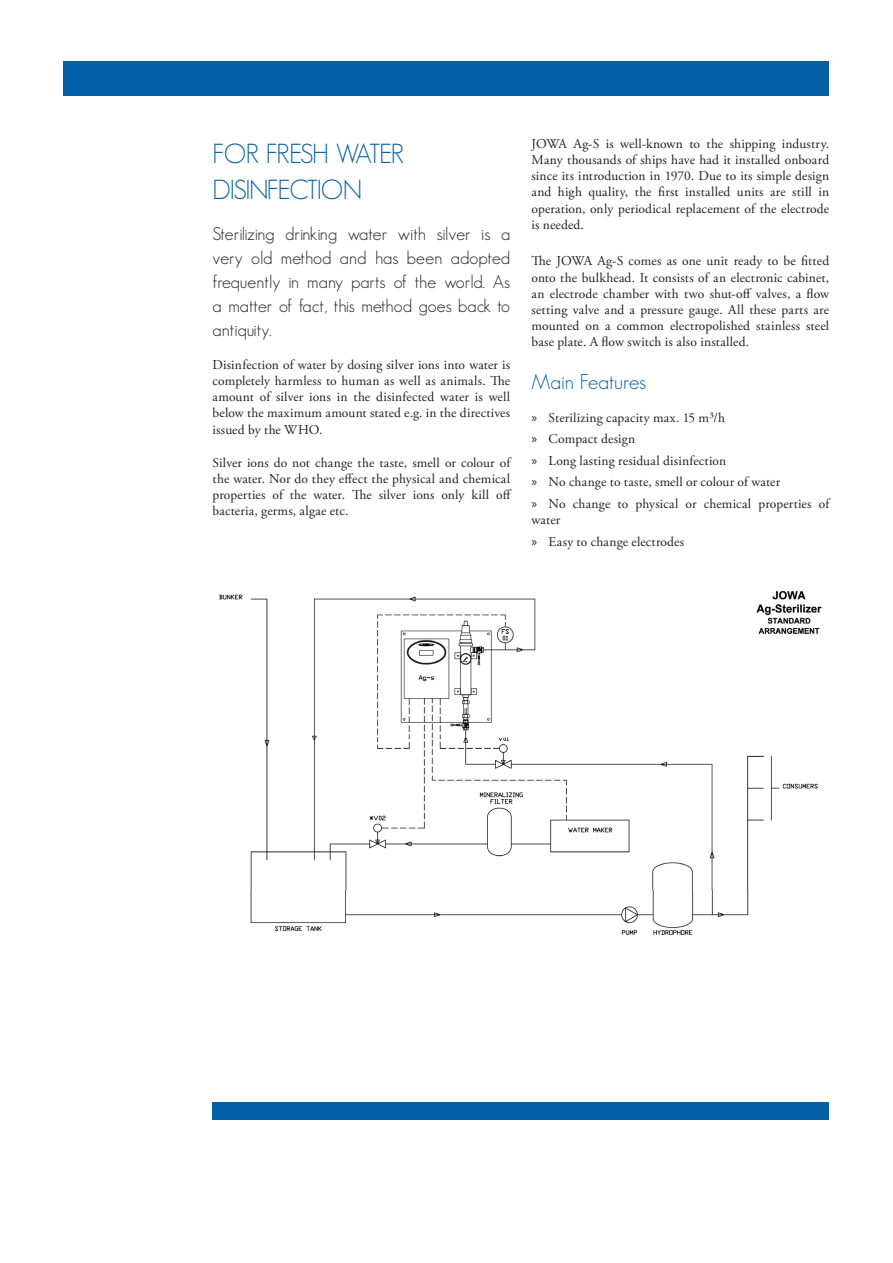
<style>
.page{position:relative;width:893px;height:1263px;background:#fff}
.page>*{position:absolute;margin:0;border:0;box-sizing:border-box;transform-origin:0 0}
.t1{font:300 27px/36px "Geosans";letter-spacing:-.05em;color:#0360a6}
.t2{font:300 21px "Geosans";letter-spacing:-.005em;color:#0360a6}
.t3{font:300 18px/24px "Geosans";color:#231f20;text-align:justify}
.t4{font:13.5px/16.2px "Adobe Garamond Pro";letter-spacing:.01em;color:#231f20;text-align:justify}
.s1{font-family:"Myriad Pro"}
</style>
<div class="page">
<div style="left:64px;top:62px;width:765px;height:34px;background:#0360a6"></div>
<img style="left:219px;top:591px;width:603px;height:344px">
<div style="left:213px;top:1102px;width:616px;height:17px;background:#0360a6"></div>
<h1 class="t1" style="left:213px;top:135px;width:193px">FOR FRESH WATER<br>DISINFECTION</h1>
<h3 class="t3" style="left:213px;top:221px;width:299px">Sterilizing drinking water with silver is a very old method and has been adopted frequently in many parts of the world. As a matter of fact, this method goes back to antiquity.</h3>
<p class="t4" style="left:213px;top:357px;width:299px">Disinfection of water by dosing silver ions into water is completely harmless to human as well as animals.</p>
<p class="t4" style="left:213px;top:373px;width:299px;text-indent:292px">e amount of silver ions in the disinfected water is well below the maximum amount stated e.g. in the directives issued by the WHO.</p>
<p class="t4" style="left:213px;top:455px;width:299px">Silver ions do not change the taste, smell or colour of the water. Nor do they effect the physical and chemical properties of the water.</p>
<p class="t4" style="left:366px;top:487px;width:147px">e silver ions only kill off</p>
<p class="t4" style="left:213px;top:503px;width:137px">bacteria, germs, algae etc.</p>
<p class="t4" style="left:531px;top:136px;width:299px">JOWA Ag-S is well-known to the shipping industry.<br>Many thousands of ships have had it installed onboard since its introduction in 1970. Due to its simple design and high quality, the first installed units are still in operation, only periodical replacement of the electrode is needed.</p>
<p class="t4" style="left:531px;top:253px;width:299px;text-indent:14px">e JOWA Ag-S comes as one unit ready to be fitted onto the bulkhead. It consists of an electronic cabinet, an electrode chamber with two shut-off valves, a flow setting valve and a pressure gauge. All these parts are mounted on a common electropolished stainless steel base plate. A flow switch is also installed.</p>
<h2 class="t2" style="left:531px;top:370px;width:116px">Main Features</h2>
<p class="t4" style="left:531px;top:407px;width:299px;line-height:21.5px;text-align:left"><span class="s1">»</span> Sterilizing capacity max. 15 m³/h<br><span class="s1">»</span> Compact design<br><span class="s1">»</span> Long lasting residual disinfection<br><span class="s1">»</span> No change to taste, smell or colour of water<br><span class="s1">»</span> No change to physical or chemical properties of</p>
<p class="t4" style="left:531px;top:509px;width:154px;line-height:21.5px">water<br><span class="s1">»</span> Easy to change electrodes</p>
</div>
